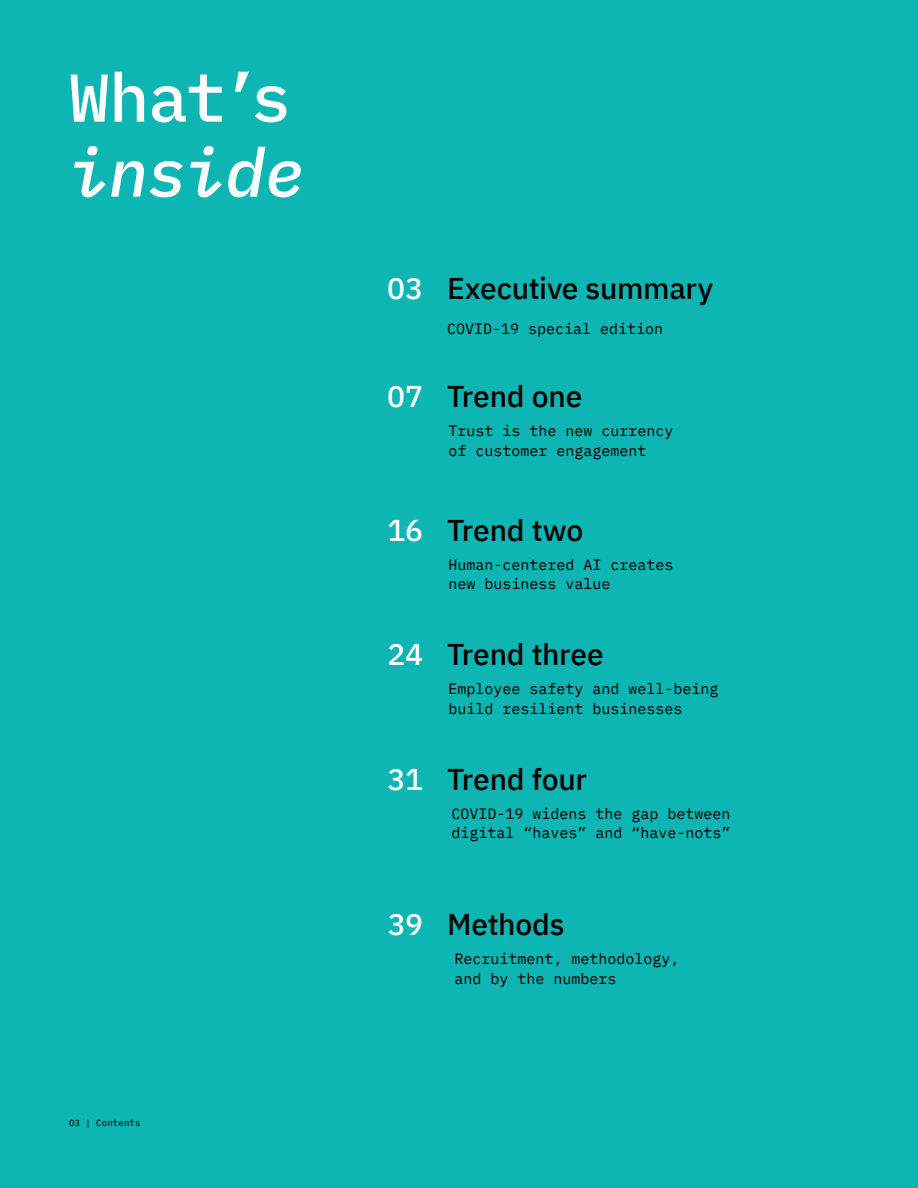
<style>
.page{position:relative;width:918px;height:1188px;background:#0db5b3}
.page>*{position:absolute;margin:0;border:0;box-sizing:border-box;transform-origin:0 0}
.t1{font:500 67.5px "IBM Plex Mono";color:#fff}
.t2{font:italic 500 67.5px "IBM Plex Mono";letter-spacing:-.02em;color:#fff}
.t3{font:500 30px "IBM Plex Sans";letter-spacing:-.01em;color:#000}
.t4{font:15px/19.5px "IBM Plex Mono";color:#000}
.t5{font:9px "IBM Plex Mono Text";letter-spacing:.02em;color:#000}
.s1{color:#fff}
</style>
<div class="page">
<h1 class="t1" style="left:69px;top:45px;width:224px">What’s</h1>
<h1 class="t2" style="left:69px;top:120px;width:237px">inside</h1>
<p class="t5" style="left:69px;top:1116px;width:73px">03 | Contents</p>
<h2 class="t3" style="left:387px;top:265px;width:328px"><span class="s1">03</span> Executive summary</h2>
<p class="t4" style="left:447px;top:318px;width:218px">COVID-19 special edition</p>
<h2 class="t3" style="left:387px;top:373px;width:197px"><span class="s1">07</span> Trend one</h2>
<p class="t4" style="left:448px;top:420px;width:227px">Trust is the new currency of customer engagement</p>
<h2 class="t3" style="left:387px;top:507px;width:197px"><span class="s1">16</span> Trend two</h2>
<p class="t4" style="left:448px;top:553px;width:227px">Human-centered AI creates new business value</p>
<h2 class="t3" style="left:387px;top:631px;width:218px"><span class="s1">24</span> Trend three</h2>
<p class="t4" style="left:448px;top:678px;width:272px">Employee safety and well-being build resilient businesses</p>
<h2 class="t3" style="left:388px;top:756px;width:201px"><span class="s1">31</span> Trend four</h2>
<p class="t4" style="left:452px;top:802px;width:281px">COVID-19 widens the gap between digital “haves” and “have-nots”</p>
<h2 class="t3" style="left:388px;top:901px;width:178px"><span class="s1">39</span> Methods</h2>
<p class="t4" style="left:454px;top:948px;width:227px">Recruitment, methodology, and by the numbers</p>
</div>
